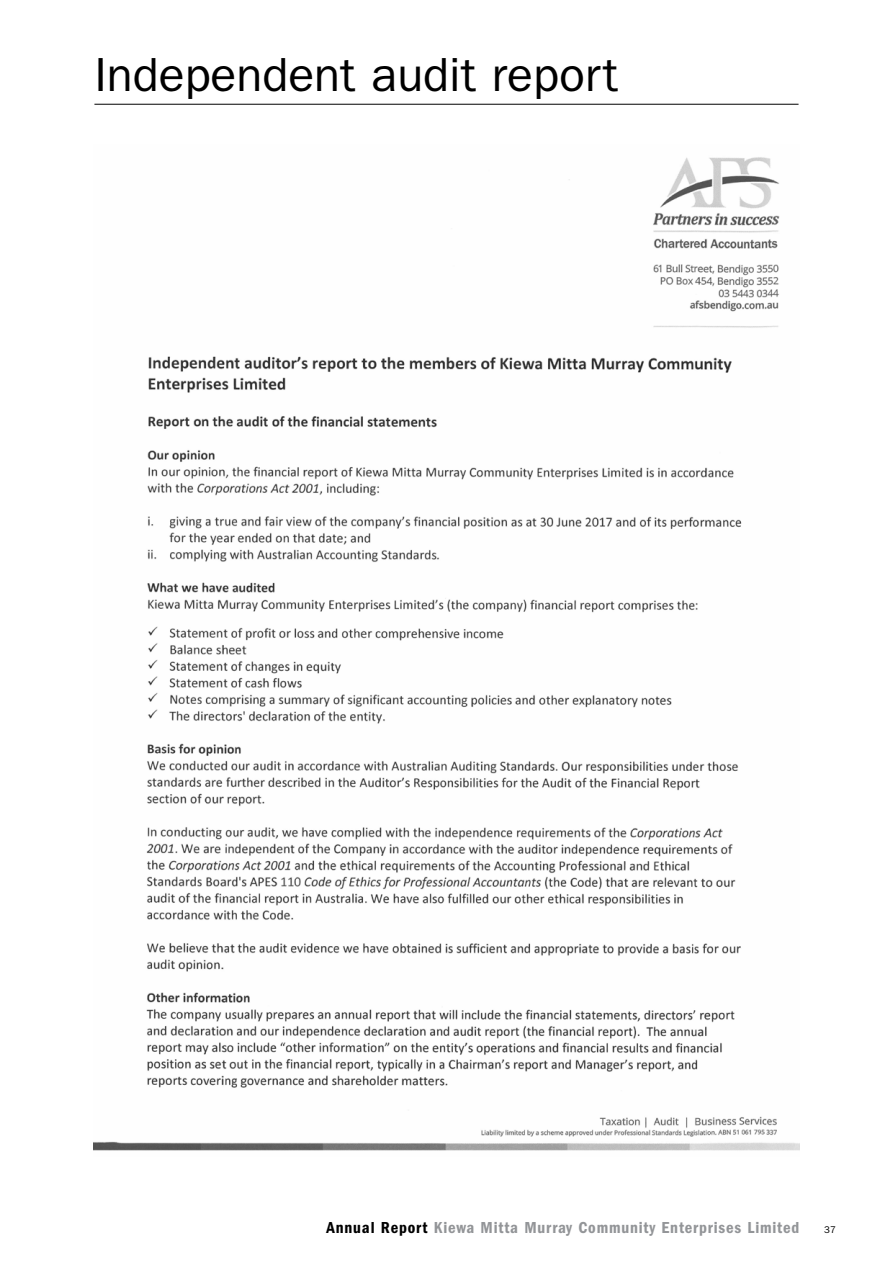
<style>
.page{position:relative;width:893px;height:1263px;background:#fff}
.page>*{position:absolute;margin:0;border:0;box-sizing:border-box;transform-origin:0 0}
.t1{font:48px "Franklin Gothic";color:#000}
.t2{font:600 condensed 16.5px "Franklin Gothic";letter-spacing:.05em;color:#939598}
.t3{font:9.75px "Franklin Gothic";color:#000}
.s1{color:#000}
</style>
<div class="page">
<hr style="left:94px;top:104px;width:704px;height:1px;background:#000">
<img style="left:94px;top:157px;width:705px;height:994px">
<h1 class="t1" style="left:94px;top:47px;width:525px">Independent audit report</h1>
<p class="t2" style="left:327px;top:1218px;width:474px"><span class="s1">Annual Report</span> Kiewa Mitta Murray Community Enterprises Limited</p>
<p class="t3" style="left:824px;top:1224px;width:13px">37</p>
</div>
